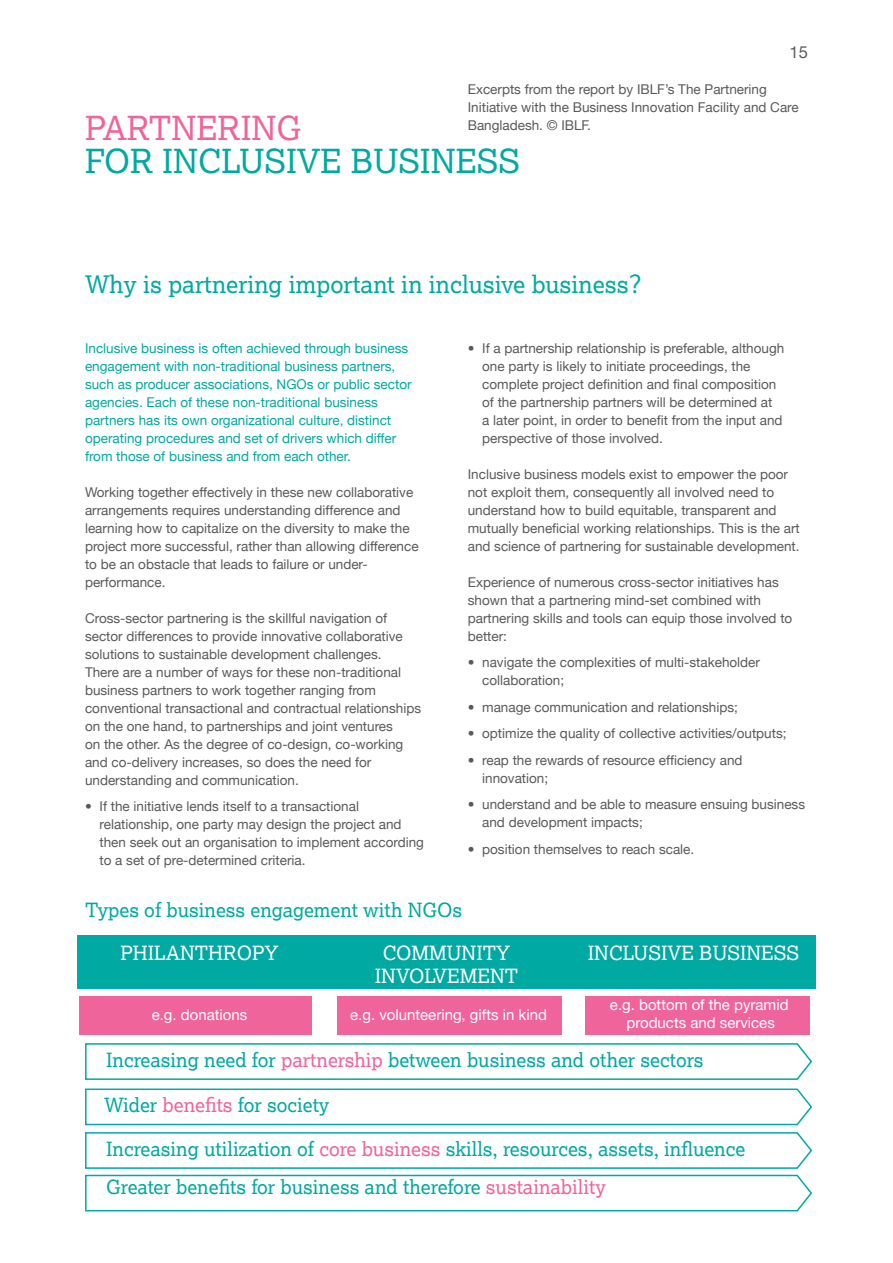
<style>
.page{position:relative;width:893px;height:1263px;background:#fff}
.page>*{position:absolute;margin:0;border:0;box-sizing:border-box;transform-origin:0 0}
.t1{font:33px "Lexia Da Ma";color:#00a9a1}
.t2{font:33px "Lexia Da Ma";color:#f0649c}
.t3{font:24px "Lexia Da Ma";color:#00a9a1}
.t4{font:19.5px/38.4px "Lexia Da Ma";color:#00a9a1}
.t5{font:19.5px/23.4px "Lexia Da Ma";color:#fff;text-align:center}
.t6{font:16.5px "Helvetica Neue";color:#58595b}
.t7{font:15px/18px "Helvetica Neue";color:#fff;text-align:center}
.t8{font:13.5px/18px "Helvetica Neue";color:#58595b}
.t9{font:13.5px/18px "Helvetica Neue";color:#00a9a1}
.s1{color:#f0649c}
</style>
<div class="page">
<div style="left:79px;top:997px;width:233px;height:38px;background:#f0649c"></div>
<div style="left:337px;top:997px;width:224px;height:38px;background:#f0649c"></div>
<div style="left:585px;top:997px;width:224px;height:38px;background:#f0649c"></div>
<div style="left:78px;top:935px;width:738px;height:53px;background:#00a9a1"></div>
<svg style="left:85px;top:1043px;width:728px;height:37px"></svg>
<svg style="left:85px;top:1088px;width:728px;height:124px"></svg>
<p class="t6" style="left:790px;top:43px;width:20px">15</p>
<p class="t8" style="left:468px;top:80px;width:333px">Excerpts from the report by IBLF’s The Partnering<br>Initiative with the Business Innovation Facility and Care<br>Bangladesh. © IBLF.</p>
<h1 class="t2" style="left:85px;top:107px;width:23px">partnering</h1>
<h1 class="t1" style="left:85px;top:140px;width:98px">for inclusive</h1>
<h1 class="t1" style="left:351px;top:140px;width:22px">business</h1>
<h2 class="t3" style="left:85px;top:269px;width:558px">Why is partnering important in inclusive business?</h2>
<p class="t9" style="left:85px;top:339px;width:328px">Inclusive business is often achieved through business engagement with non-traditional business partners, such as producer associations, NGOs or public sector agencies. Each of these non-traditional business partners has its own organizational culture, distinct operating procedures and set of drivers which differ from those of business and from each other.</p>
<p class="t8" style="left:85px;top:483px;width:335px">Working together effectively in these new collaborative arrangements requires understanding difference and learning how to capitalize on the diversity to make the project more successful, rather than allowing difference to be an obstacle that leads to failure or under&shy;performance.</p>
<p class="t8" style="left:85px;top:609px;width:338px">Cross-sector partnering is the skillful navigation of sector differences to provide innovative collaborative solutions to sustainable development challenges.<br>There are a number of ways for these non-traditional business partners to work together ranging from conventional transactional and contractual relationships on the one hand, to partnerships and joint ventures<br>on the other. As the degree of co-design, co-working and co-delivery increases, so does the need for understanding and communication.</p>
<p class="t8" style="left:99px;top:797px;width:326px;text-indent:-14px">• If the initiative lends itself to a transactional relationship, one party may design the project and then seek out an organisation to implement according to a set of pre-determined criteria.</p>
<p class="t8" style="left:482px;top:339px;width:304px;text-indent:-14px">• If a partnership relationship is preferable, although one party is likely to initiate proceedings, the complete project definition and final composition of the partnership partners will be determined at<br>a later point, in order to benefit from the input and perspective of those involved.</p>
<p class="t8" style="left:468px;top:464px;width:334px">Inclusive business models exist to empower the poor not exploit them, consequently all involved need to understand how to build equitable, transparent and mutually beneficial working relationships. This is the art and science of partnering for sustainable development.</p>
<p class="t8" style="left:468px;top:572px;width:326px">Experience of numerous cross-sector initiatives has shown that a partnering mind-set combined with partnering skills and tools can equip those involved to better:</p>
<p class="t8" style="left:482px;top:653px;width:279px;text-indent:-14px">• navigate the complexities of multi-stakeholder collaboration;</p>
<p class="t8" style="left:468px;top:697px;width:272px">• manage communication and relationships;</p>
<p class="t8" style="left:468px;top:724px;width:320px">• optimize the quality of collective activities/outputs;</p>
<p class="t8" style="left:482px;top:750px;width:262px;text-indent:-14px">• reap the rewards of resource efficiency and innovation;</p>
<p class="t8" style="left:482px;top:795px;width:324px;text-indent:-14px">• understand and be able to measure ensuing business and development impacts;</p>
<p class="t8" style="left:468px;top:839px;width:228px">• position themselves to reach scale.</p>
<h3 class="t4" style="left:85px;top:890px;width:379px">Types of business engagement with NGOs</h3>
<h3 class="t5" style="left:120px;top:940px;width:160px">PHILANTHROPY</h3>
<p class="t7" style="left:152px;top:1005px;width:97px">e.g. donations</p>
<h3 class="t5" style="left:375px;top:940px;width:145px">COMMUNITY<br>INVOLVEMENT</h3>
<p class="t7" style="left:350px;top:1005px;width:198px">e.g. volunteering, gifts in kind</p>
<h3 class="t5" style="left:588px;top:940px;width:213px">INCLUSIVE BUSINESS</h3>
<p class="t7" style="left:610px;top:995px;width:180px">e.g. bottom of the pyramid products and services</p>
<h3 class="t4" style="left:106px;top:1040px;width:599px">Increasing need for <span class="s1">partnership</span> between business and other sectors</h3>
<h3 class="t4" style="left:104px;top:1085px;width:227px">Wider <span class="s1">benefits</span> for society</h3>
<h3 class="t4" style="left:106px;top:1129px;width:641px">Increasing utilization of <span class="s1">core business</span> skills, resources, assets, influence<br>Greater benefits for business and therefore <span class="s1">sustainability</span></h3>
</div>
